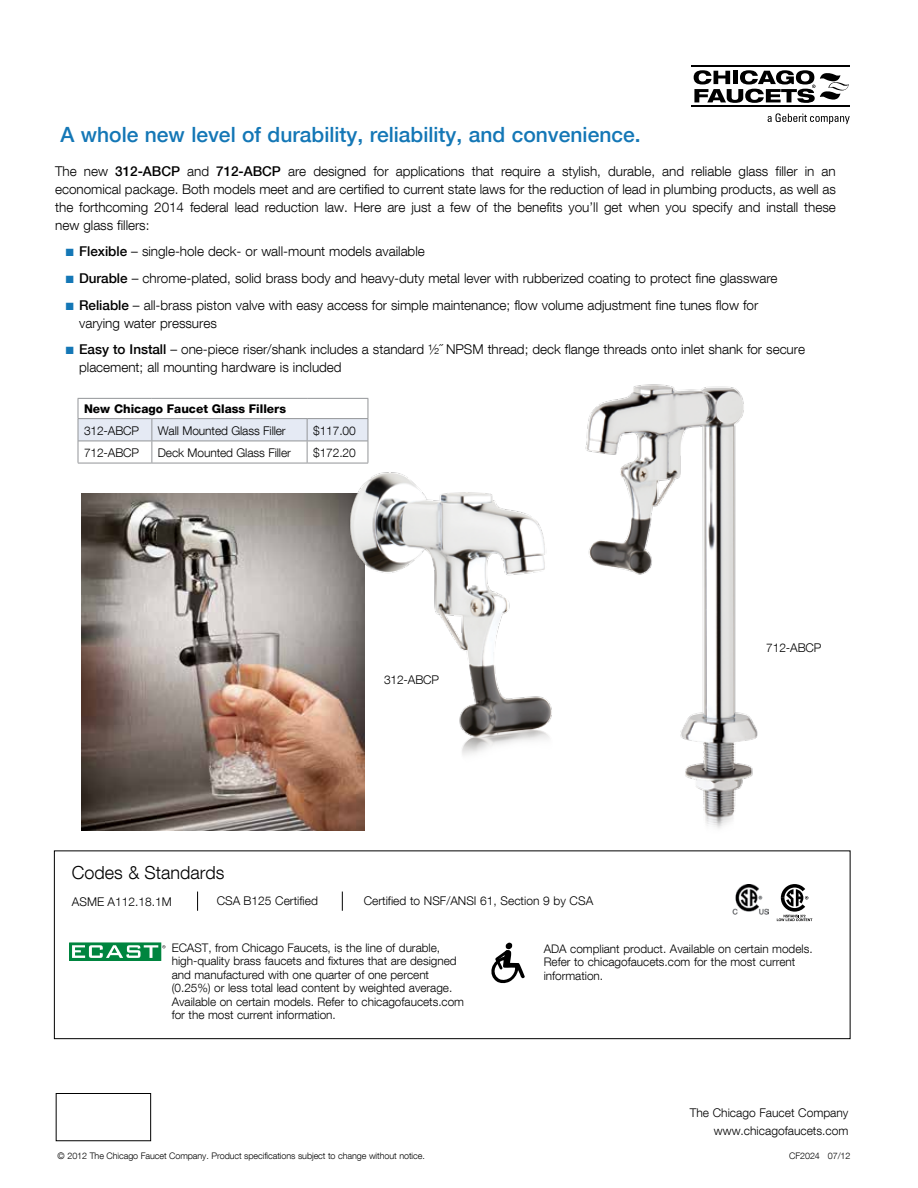
<style>
.page{position:relative;width:918px;height:1188px;background:#fff}
.page>*{position:absolute;margin:0;border:0;box-sizing:border-box;transform-origin:0 0}
.t1{font:500 21px "Helvetica Neue LT Com";color:#1477b6}
.t2{font:300 18px "Helvetica Neue LT Com";color:#000}
.t3{font:300 13.5px/18px "Helvetica Neue LT Com";letter-spacing:-.005em;color:#000}
.t4{font:300 12px/18px "Helvetica Neue LT Com";color:#000;text-align:right}
.t5{font:800 12px "Helvetica Neue LT Com";color:#000}
.t6{font:300 11.85px/13.5px "Helvetica Neue LT Com";color:#000}
.t7{font:300 9px "Helvetica Neue LT Com";letter-spacing:-.01em;color:#000}
.s1{font-weight:500}
.s2{color:#1477b6}
</style>
<div class="page">
<hr style="left:692px;top:105px;width:158px;height:1px;background:#000">
<hr style="left:692px;top:66px;width:158px;height:1px;background:#000">
<svg style="left:694px;top:70px;width:155px;height:33px"></svg>
<svg style="left:768px;top:113px;width:82px;height:11px"></svg>
<div style="left:70px;top:943px;width:91px;height:17px;background:#00853f"></div>
<div style="left:69px;top:943px;width:92px;height:18px;border:1px solid #00853f"></div>
<svg style="left:72px;top:945px;width:94px;height:13px"></svg>
<svg style="left:491px;top:943px;width:34px;height:40px"></svg>
<svg style="left:342px;top:892px;width:1px;height:19px"></svg>
<svg style="left:197px;top:892px;width:1px;height:19px"></svg>
<div style="left:54px;top:850px;width:796px;height:189px;border:1px solid #000"></div>
<svg style="left:777px;top:884px;width:35px;height:37px"></svg>
<img style="left:732px;top:884px;width:37px;height:31px">
<hr style="left:78px;top:398px;width:74px;height:1px;background:#939598">
<hr style="left:152px;top:398px;width:155px;height:1px;background:#939598">
<hr style="left:307px;top:398px;width:61px;height:1px;background:#939598">
<svg style="left:78px;top:399px;width:291px;height:64px"></svg>
<hr style="left:78px;top:463px;width:74px;height:1px;background:#939598">
<hr style="left:152px;top:463px;width:155px;height:1px;background:#939598">
<div style="left:56px;top:1093px;width:95px;height:48px;border:1px solid #000"></div>
<img style="left:81px;top:494px;width:283px;height:337px">
<img style="left:305px;top:440px;width:247px;height:366px">
<img style="left:568px;top:384px;width:216px;height:468px">
<h1 class="t1" style="left:60px;top:122px;width:582px">A whole new level of durability, reliability, and convenience.</h1>
<p class="t3" style="left:55px;top:162px;width:782px;text-align:justify">The new <span class="s1">312-ABCP</span> and <span class="s1">712-ABCP</span> are designed for applications that require a stylish, durable, and reliable glass filler in an economical package. Both models meet and are certified to current state laws for the reduction of lead in plumbing products, as well as the forthcoming 2014 federal lead reduction law. Here are just a few of the benefits you’ll get when you specify and install these new glass fillers:</p>
<p class="t3" style="left:66px;top:242px;width:361px"><span class="s2">■</span> <span class="s1">Flexible</span> – single-hole deck- or wall-mount models available</p>
<p class="t3" style="left:66px;top:269px;width:713px"><span class="s2">■</span> <span class="s1">Durable</span> – chrome-plated, solid brass body and heavy-duty metal lever with rubberized coating to protect fine glassware</p>
<p class="t3" style="left:79px;top:295px;width:681px;text-indent:-13px"><span class="s2">■</span> <span class="s1">Reliable</span> – all-brass piston valve with easy access for simple maintenance; flow volume adjustment fine tunes flow for varying water pressures</p>
<p class="t3" style="left:79px;top:340px;width:727px;text-indent:-13px"><span class="s2">■</span> <span class="s1">Easy to Install</span> – one-piece riser/shank includes a standard ½˝ NPSM thread; deck flange threads onto inlet shank for secure placement; all mounting hardware is included</p>
<p class="t5" style="left:84px;top:401px;width:204px">New Chicago Faucet Glass Fillers</p>
<p class="t4" style="left:84px;top:421px;width:57px">312-ABCP</p>
<p class="t4" style="left:158px;top:421px;width:129px">Wall Mounted Glass Filler</p>
<p class="t4" style="left:313px;top:421px;width:44px">$117.00</p>
<p class="t4" style="left:84px;top:444px;width:57px">712-ABCP</p>
<p class="t4" style="left:158px;top:444px;width:135px">Deck Mounted Glass Filler</p>
<p class="t4" style="left:313px;top:444px;width:44px">$172.20</p>
<p class="t4" style="left:384px;top:670px;width:57px">312-ABCP</p>
<h2 class="t2" style="left:72px;top:862px;width:154px">Codes &amp; Standards</h2>
<p class="t4" style="left:72px;top:893px;width:101px">ASME A112.18.1M</p>
<p class="t4" style="left:217px;top:891px;width:103px">CSA B125 Certified</p>
<p class="t4" style="left:364px;top:891px;width:231px">Certified to NSF/ANSI 61, Section 9 by CSA</p>
<p class="t4" style="left:766px;top:639px;width:57px">712-ABCP</p>
<p class="t6" style="left:172px;top:940px;width:294px">ECAST, from Chicago Faucets, is the line of durable, high-quality brass faucets and fixtures that are designed and manufactured with one quarter of one percent (0.25%) or less total lead content by weighted average.<br>Available on certain models. Refer to chicagofaucets.com for the most current information.</p>
<p class="t6" style="left:544px;top:941px;width:270px">ADA compliant product. Available on certain models.<br>Refer to chicagofaucets.com for the most current information.</p>
<p class="t4" style="left:690px;top:1103px;width:160px">The Chicago Faucet Company www.chicagofaucets.com</p>
<p class="t7" style="left:58px;top:1150px;width:369px">© 2012 The Chicago Faucet Company. Product specifications subject to change without notice.</p>
<p class="t7" style="left:789px;top:1150px;width:63px">CF2024 07/12</p>
</div>
